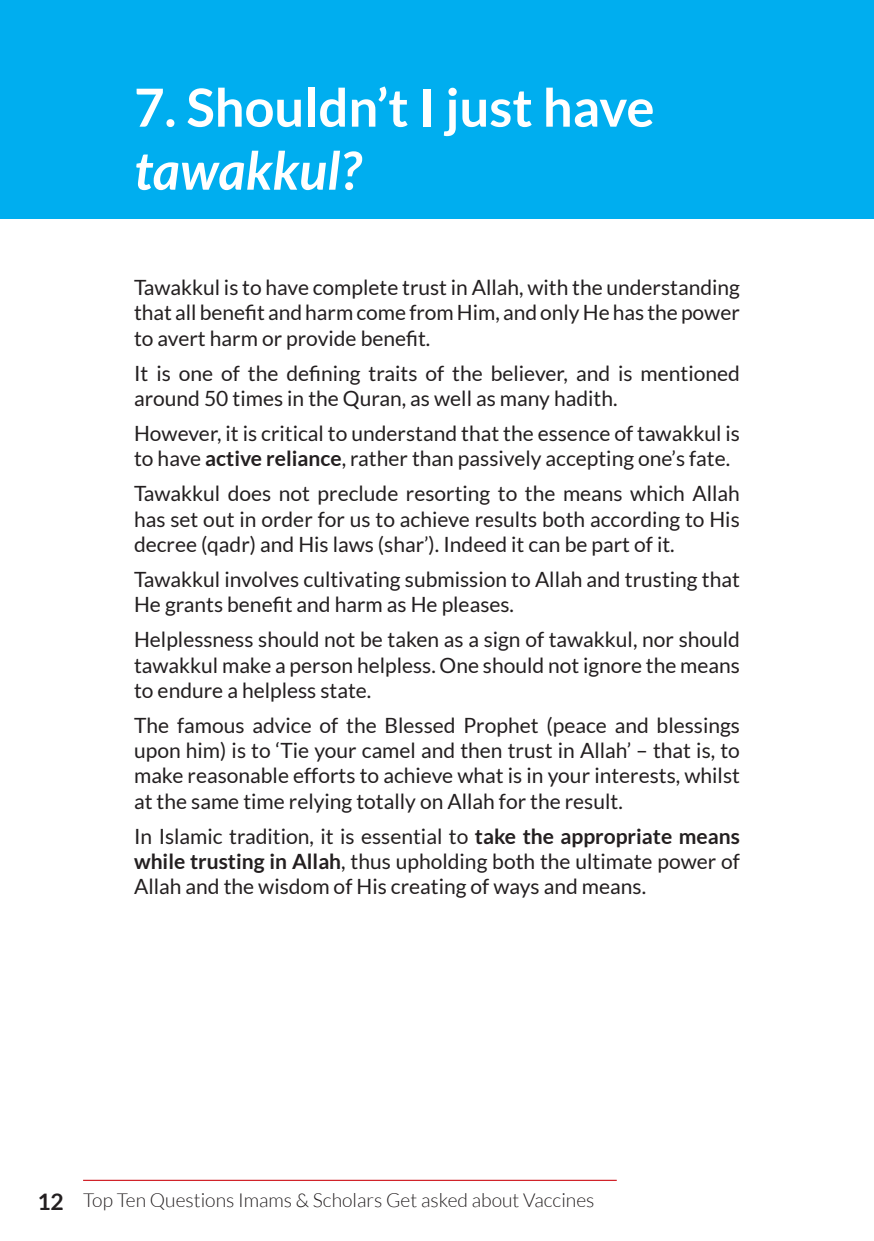
<style>
.page{position:relative;width:874px;height:1241px;background:#fff}
.page>*{position:absolute;margin:0;border:0;box-sizing:border-box;transform-origin:0 0}
.t1{font:700 52.5px/63px "Lato";color:#fff}
.t2{font:21px/25.2px "Lato";color:#231f20;text-align:justify}
.t3{font:300 19.25px "Lato";color:#231f20}
.s1{font-style:italic}
.s2{font-weight:700}
.s3{font-weight:700;font-size:22.75px}
</style>
<div class="page">
<hr style="left:83px;top:1179px;width:533px;height:1px;background:#d1232a">
<div style="left:0;top:0;width:873px;height:218px;background:#00aeef"></div>
<p class="t1" style="left:134px;top:75px;width:521px">7. Shouldn’t I just have <span class="s1">tawakkul?</span></p>
<p class="t2" style="left:134px;top:275px;width:607px">Tawakkul is to have complete trust in Allah, with the understanding that all benefit and harm come from Him, and only He has the power to avert harm or provide benefit.</p>
<p class="t2" style="left:134px;top:360px;width:607px">It is one of the defining traits of the believer, and is mentioned around 50 times in the Quran, as well as many hadith.</p>
<p class="t2" style="left:134px;top:420px;width:607px">However, it is critical to understand that the essence of tawakkul is to have <span class="s2">active reliance</span>, rather than passively accepting one’s fate.</p>
<p class="t2" style="left:134px;top:481px;width:607px">Tawakkul does not preclude resorting to the means which Allah has set out in order for us to achieve results both according to His decree (qadr) and His laws (shar’). Indeed it can be part of it.</p>
<p class="t2" style="left:134px;top:566px;width:607px">Tawakkul involves cultivating submission to Allah and trusting that<br>He grants benefit and harm as He pleases.</p>
<p class="t2" style="left:134px;top:627px;width:607px">Helplessness should not be taken as a sign of tawakkul, nor should tawakkul make a person helpless. One should not ignore the means to endure a helpless state.</p>
<p class="t2" style="left:134px;top:712px;width:607px">The famous advice of the Blessed Prophet (peace and blessings upon him) is to ‘Tie your camel and then trust in Allah’ – that is, to make reasonable efforts to achieve what is in your interests, whilst at the same time relying totally on Allah for the result.</p>
<p class="t2" style="left:134px;top:823px;width:607px">In Islamic tradition, it is essential to <span class="s2">take the appropriate means while trusting in Allah</span>, thus upholding both the ultimate power of Allah and the wisdom of His creating of ways and means.</p>
<p class="t3" style="left:38px;top:1189px;width:558px"><span class="s3">12</span> Top Ten Questions Imams &amp; Scholars Get asked about Vaccines</p>
</div>
